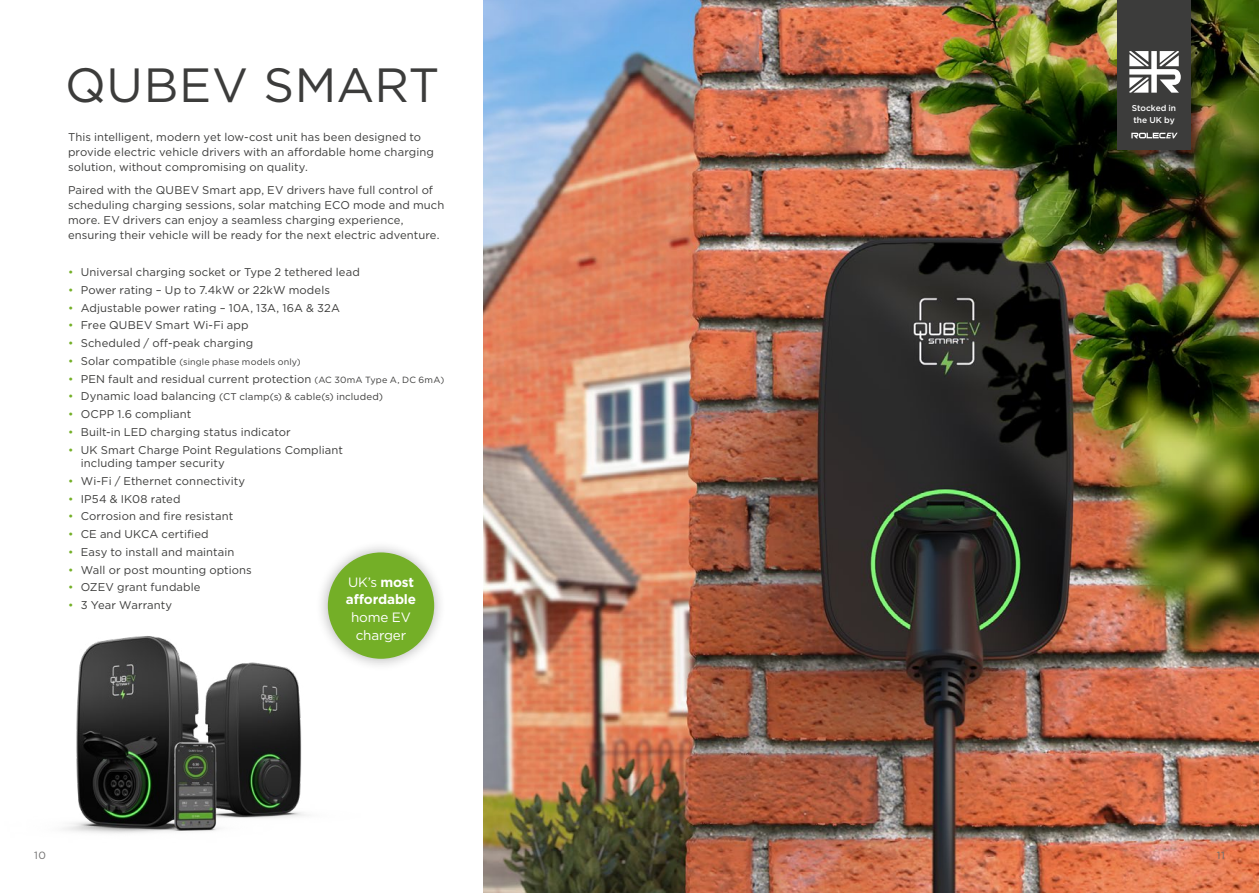
<style>
.page{position:relative;width:1259px;height:893px;background:#fff}
.page>*{position:absolute;margin:0;border:0;box-sizing:border-box;transform-origin:0 0}
.t1{font:48px "Gotham";letter-spacing:.01em;color:#3c3c3b}
.t2{font:700 13.5px/17.9px "Gotham";letter-spacing:-.015em;color:#fff}
.t3{font:13.5px/17.9px "Gotham";letter-spacing:-.015em;color:#fff;text-align:center}
.t4{font:11.25px/15px "Gotham";letter-spacing:.01em;color:#3c3c3b}
.t5{font:10.5px "Gotham";color:#706f6f}
.t6{font:9.75px "Gotham";letter-spacing:.015em;color:#3c3c3b}
.t7{font:9px "Gotham";letter-spacing:.015em;color:#3c3c3b}
.t8{font:500 8.4px/11.7px "Gotham";color:#fff}
.s1{color:#74af27}
.s2{font-size:11.25px;color:#74af27}
.s3{font-size:11.25px}
.s4{font-size:9px}
.s5{font-weight:400}
</style>
<div class="page">
<img style="left:483px;top:0;width:776px;height:893px">
<div style="left:1115px;top:0;width:90px;height:164px;background:#000;opacity:.6"></div>
<div style="left:1117px;top:0;width:74px;height:149px;background:#3c3c3b"></div>
<svg style="left:1129px;top:51px;width:51px;height:42px"></svg>
<svg style="left:1131px;top:133px;width:46px;height:5px"></svg>
<img style="left:63px;top:636px;width:242px;height:198px">
<div style="left:315px;top:540px;width:131px;height:131px;background:#000;opacity:.3"></div>
<div style="left:328px;top:552px;width:106px;height:107px;background:#74af27;border-radius:50%"></div>
<h1 class="t1" style="left:65px;top:54px;width:376px">QUBEV SMART</h1>
<p class="t4" style="left:68px;top:129px;width:367px">This intelligent, modern yet low-cost unit has been designed to provide electric vehicle drivers with an affordable home charging solution, without compromising on quality.</p>
<p class="t4" style="left:68px;top:183px;width:378px">Paired with the QUBEV Smart app, EV drivers have full control of scheduling charging sessions, solar matching ECO mode and much more. EV drivers can enjoy a seamless charging experience, ensuring their vehicle will be ready for the next electric adventure.</p>
<p class="t4" style="left:68px;top:264px;width:293px"><span class="s1">•</span> Universal charging socket or Type 2 tethered lead</p>
<p class="t4" style="left:68px;top:282px;width:263px"><span class="s1">•</span> Power rating – Up to 7.4kW or 22kW models</p>
<p class="t4" style="left:68px;top:300px;width:273px"><span class="s1">•</span> Adjustable power rating – 10A, 13A, 16A &amp; 32A</p>
<p class="t4" style="left:68px;top:318px;width:182px"><span class="s1">•</span> Free QUBEV Smart Wi-Fi app</p>
<p class="t4" style="left:68px;top:335px;width:187px"><span class="s1">•</span> Scheduled / off-peak charging</p>
<p class="t7" style="left:68px;top:356px;width:234px"><span class="s2">•</span> <span class="s3">Solar compatible</span> (single phase models only)</p>
<p class="t4" style="left:68px;top:371px;width:378px"><span class="s1">•</span> PEN fault and residual current protection <span class="s4">(AC 30mA Type A, DC 6mA)</span></p>
<p class="t6" style="left:68px;top:391px;width:317px"><span class="s2">•</span> <span class="s3">Dynamic load balancing</span> (CT clamp(s) &amp; cable(s) included)</p>
<p class="t4" style="left:68px;top:406px;width:125px"><span class="s1">•</span> OCPP 1.6 compliant</p>
<p class="t4" style="left:68px;top:424px;width:224px"><span class="s1">•</span> Built-in LED charging status indicator</p>
<p class="t4" style="left:81px;top:443px;width:264px;line-height:13.5px;text-indent:-13px"><span class="s1">•</span> UK Smart Charge Point Regulations Compliant including tamper security</p>
<p class="t4" style="left:68px;top:473px;width:179px"><span class="s1">•</span> Wi-Fi / Ethernet connectivity</p>
<p class="t4" style="left:68px;top:491px;width:114px"><span class="s1">•</span> IP54 &amp; IK08 rated</p>
<p class="t4" style="left:68px;top:509px;width:167px"><span class="s1">•</span> Corrosion and fire resistant</p>
<p class="t4" style="left:68px;top:526px;width:142px"><span class="s1">•</span> CE and UKCA certified</p>
<p class="t4" style="left:68px;top:544px;width:168px"><span class="s1">•</span> Easy to install and maintain</p>
<p class="t4" style="left:68px;top:562px;width:185px"><span class="s1">•</span> Wall or post mounting options</p>
<p class="t4" style="left:68px;top:580px;width:134px"><span class="s1">•</span> OZEV grant fundable</p>
<p class="t4" style="left:68px;top:597px;width:106px"><span class="s1">•</span> 3 Year Warranty</p>
<p class="t2" style="left:346px;top:573px;width:72px"><span class="s5">UK’s</span> most affordable</p>
<p class="t3" style="left:351px;top:608px;width:61px">home EV charger</p>
<p class="t8" style="left:1132px;top:102px;width:46px">Stocked in the UK by</p>
<p class="t5" style="left:34px;top:848px;width:13px">10</p>
<p class="t5" style="left:1217px;top:848px;width:10px">11</p>
</div>
